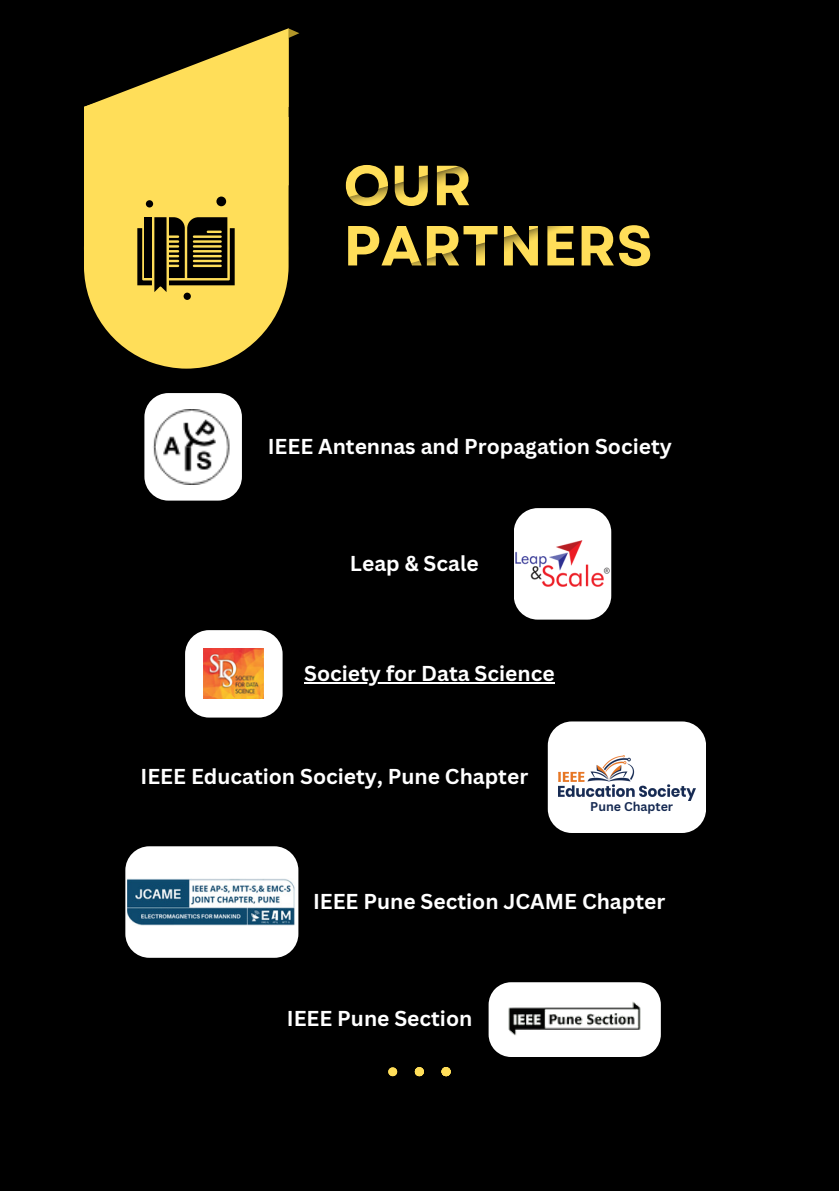
<style>
.page{position:relative;width:839px;height:1191px;background:#fff}
.page>*{position:absolute;margin:0;border:0;box-sizing:border-box;transform-origin:0 0}
.t1{font:700 56.4px/60.2px "Garet";color:#ffde59}
.t2{font:700 21px "Canva Sans";color:#fff}
.t3{font:700 12.4px "Canva Sans";color:#172b53}
</style>
<div class="page">
<div style="left:0;top:0;width:838px;height:1191px;background:#000"></div>
<svg style="left:84px;top:185px;width:204px;height:184px"></svg>
<svg style="left:84px;top:28px;width:215px;height:157px"></svg>
<svg style="left:388px;top:1067px;width:9px;height:9px"></svg>
<svg style="left:415px;top:1067px;width:9px;height:9px"></svg>
<svg style="left:441px;top:1067px;width:9px;height:9px"></svg>
<div style="left:144px;top:393px;width:98px;height:108px;background:#fff;border-radius:24px"></div>
<img style="left:153px;top:409px;width:77px;height:75px">
<div style="left:185px;top:630px;width:97px;height:88px;background:#fff;border-radius:24px"></div>
<img style="left:204px;top:649px;width:60px;height:49px">
<hr style="left:304px;top:682px;width:250px;height:2px;background:#fff">
<div style="left:513px;top:508px;width:98px;height:112px;background:#fff;border-radius:24px"></div>
<img style="left:515px;top:540px;width:94px;height:47px">
<div style="left:125px;top:846px;width:173px;height:112px;background:#fff;border-radius:24px"></div>
<img style="left:128px;top:879px;width:167px;height:46px">
<div style="left:547px;top:721px;width:159px;height:112px;background:#fff;border-radius:24px"></div>
<img style="left:558px;top:755px;width:137px;height:45px">
<svg style="left:488px;top:982px;width:172px;height:75px;background:#efefef"></svg>
<img style="left:507px;top:1001px;width:134px;height:37px">
<div style="left:84px;top:146px;width:204px;height:204px;background:#ffde59;border-radius:50%"></div>
<svg style="left:110px;top:196px;width:153px;height:150px"></svg>
<p class="t1" style="left:343px;top:156px;width:311px">OUR<br>PARTNERS</p>
<p class="t2" style="left:268px;top:432px;width:405px">IEEE Antennas and Propagation Society</p>
<p class="t2" style="left:350px;top:548px;width:130px">Leap &amp; Scale</p>
<p class="t2" style="left:304px;top:658px;width:252px">Society for Data Science</p>
<p class="t2" style="left:141px;top:762px;width:389px">IEEE Education Society, Pune Chapter</p>
<p class="t3" style="left:590px;top:797px;width:84px">Pune Chapter</p>
<p class="t2" style="left:313px;top:886px;width:354px">IEEE Pune Section JCAME Chapter</p>
<p class="t2" style="left:287px;top:1004px;width:187px">IEEE Pune Section</p>
</div>
